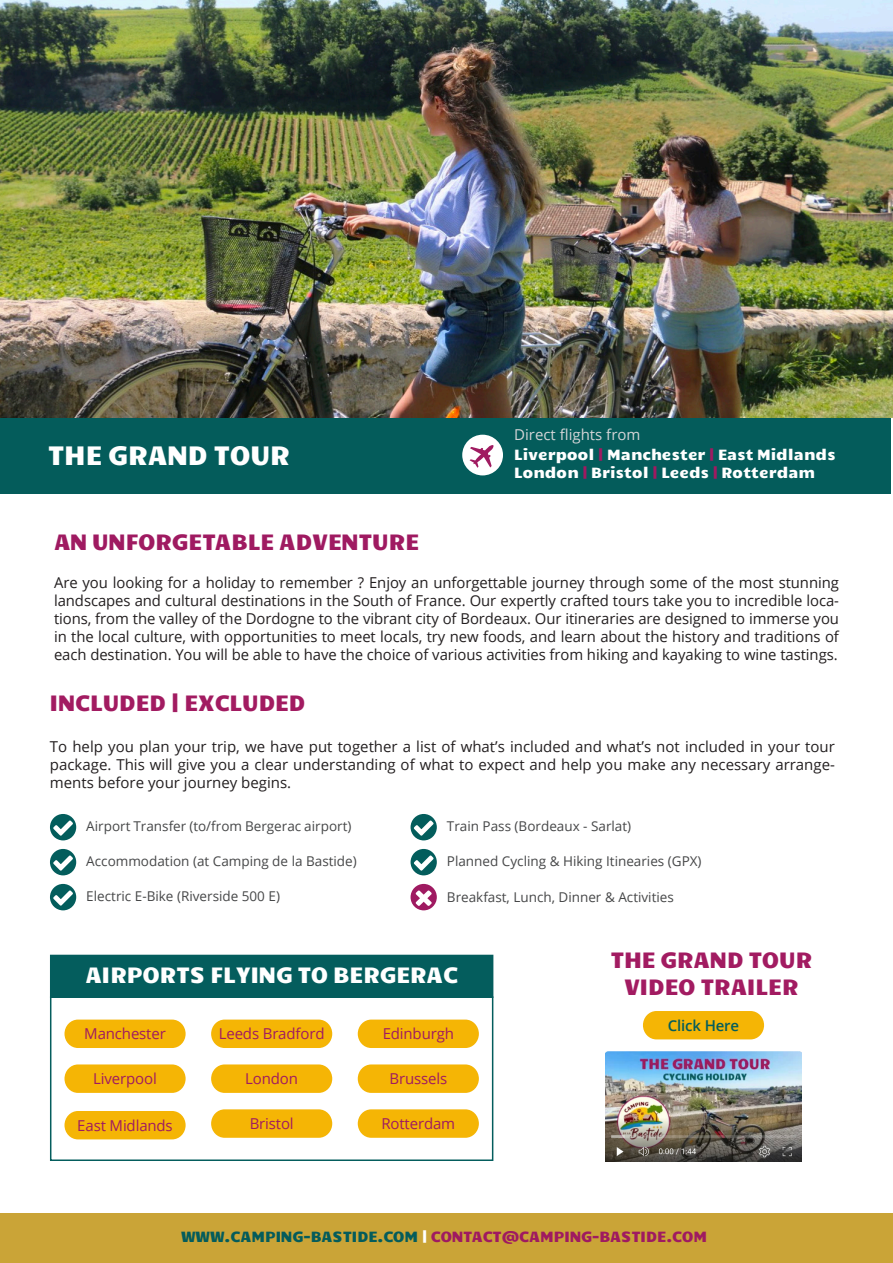
<style>
.page{position:relative;width:893px;height:1263px;background:#fff}
.page>*{position:absolute;margin:0;border:0;box-sizing:border-box;transform-origin:0 0}
.t1{font:27px "Candal";color:#fff}
.t2{font:22.5px/27px "Candal";color:#a21b61;text-align:center}
.t3{font:22.5px "Candal";color:#fff}
.t4{font:22.5px "Candal";color:#9f1a61}
.t5{font:15px/18px "Open Sans";color:#231f20;text-align:justify}
.t6{font:15px "Open Sans";letter-spacing:-.01em;color:#9f1a61}
.t7{font:15px/18px "Candal";color:#fff}
.t8{font:15px "Candal";color:#9f1a61}
.t9{font:15px "Open Sans";color:#d4d5d7}
.t10{font:600 15px "Open Sans";letter-spacing:-.01em;color:#035d5c}
.t11{font:13.5px "Open Sans";color:#464748}
.s1{color:#9f1a61}
.s2{color:#045c5b}
.s3{color:#fff}
</style>
<div class="page">
<div style="left:50px;top:814px;width:26px;height:26px;background:#035d5c;border-radius:50%"></div>
<svg style="left:53px;top:820px;width:20px;height:16px"></svg>
<div style="left:50px;top:849px;width:26px;height:26px;background:#035d5c;border-radius:50%"></div>
<svg style="left:53px;top:855px;width:20px;height:16px"></svg>
<div style="left:411px;top:814px;width:26px;height:26px;background:#035d5c;border-radius:50%"></div>
<svg style="left:414px;top:820px;width:19px;height:16px"></svg>
<div style="left:50px;top:884px;width:26px;height:26px;background:#035d5c;border-radius:50%"></div>
<svg style="left:53px;top:890px;width:20px;height:16px"></svg>
<div style="left:411px;top:849px;width:26px;height:26px;background:#035d5c;border-radius:50%"></div>
<svg style="left:414px;top:855px;width:19px;height:16px"></svg>
<div style="left:411px;top:884px;width:26px;height:26px;background:#9f1a61;border-radius:50%"></div>
<svg style="left:416px;top:890px;width:16px;height:16px"></svg>
<div style="left:0;top:1214px;width:893px;height:49px;background:#caa437"></div>
<div style="left:0;top:416px;width:891px;height:78px;background:#045c5b"></div>
<svg style="left:461px;top:433px;width:43px;height:44px"></svg>
<div style="left:459px;top:432px;width:47px;height:46px;border:3px solid #045c5b;border-radius:50%"></div>
<svg style="left:470px;top:445px;width:24px;height:23px"></svg>
<img style="left:0;top:0;width:893px;height:417px">
<div style="left:50px;top:955px;width:443px;height:43px;background:#045d5d"></div>
<div style="left:50px;top:996px;width:443px;height:165px;border:2px solid #045d5d"></div>
<div style="left:64px;top:1019px;width:122px;height:29px;background:#f5b505;border-radius:14px"></div>
<div style="left:64px;top:1064px;width:122px;height:29px;background:#f5b505;border-radius:14px"></div>
<div style="left:211px;top:1019px;width:121px;height:29px;background:#f5b505;border-radius:14px"></div>
<div style="left:64px;top:1111px;width:122px;height:28px;background:#f5b505;border-radius:14px"></div>
<div style="left:211px;top:1064px;width:121px;height:29px;background:#f5b505;border-radius:14px"></div>
<div style="left:211px;top:1109px;width:121px;height:29px;background:#f5b505;border-radius:14px"></div>
<div style="left:358px;top:1019px;width:121px;height:29px;background:#f5b505;border-radius:14px"></div>
<div style="left:358px;top:1064px;width:121px;height:29px;background:#f5b505;border-radius:14px"></div>
<div style="left:358px;top:1109px;width:121px;height:29px;background:#f5b505;border-radius:14px"></div>
<div style="left:643px;top:1011px;width:121px;height:28px;background:#f5b505;border-radius:14px"></div>
<img style="left:605px;top:1051px;width:197px;height:111px">
<p class="t9" style="left:514px;top:425px;width:128px">Direct flights from</p>
<p class="t1" style="left:48px;top:436px;width:244px">THE GRAND TOUR</p>
<p class="t7" style="left:514px;top:446px;width:323px">Liverpool <span class="s1">|</span> Manchester <span class="s1">|</span> East Midlands<br>London <span class="s1">|</span> Bristol <span class="s1">|</span> Leeds <span class="s1">|</span> Rotterdam</p>
<p class="t4" style="left:54px;top:526px;width:367px">AN UNFORGETABLE ADVENTURE</p>
<p class="t5" style="left:54px;top:574px;width:787px">Are you looking for a holiday to remember ? Enjoy an unforgettable journey through some of the most stunning landscapes and cultural destinations in the South of France. Our expertly crafted tours take you to incredible loca&shy;tions, from the valley of the Dordogne to the vibrant city of Bordeaux. Our itineraries are designed to immerse you in the local culture, with opportunities to meet locals, try new foods, and learn about the history and traditions of each destination. You will be able to have the choice of various activities from hiking and kayaking to wine tastings.</p>
<p class="t2" style="left:50px;top:690px;width:257px">INCLUDED | EXCLUDED</p>
<p class="t5" style="left:50px;top:738px;width:786px">To help you plan your trip, we have put together a list of what’s included and what’s not included in your tour package. This will give you a clear understanding of what to expect and help you make any necessary arrange&shy;ments before your journey begins.</p>
<p class="t11" style="left:86px;top:817px;width:267px">Airport Transfer (to/from Bergerac airport)</p>
<p class="t11" style="left:86px;top:852px;width:272px">Accommodation (at Camping de la Bastide)</p>
<p class="t11" style="left:447px;top:817px;width:186px">Train Pass (Bordeaux - Sarlat)</p>
<p class="t11" style="left:447px;top:852px;width:256px">Planned Cycling &amp; Hiking Itinearies (GPX)</p>
<p class="t11" style="left:447px;top:888px;width:228px">Breakfast, Lunch, Dinner &amp; Activities</p>
<p class="t11" style="left:86px;top:887px;width:195px">Electric E-Bike (Riverside 500 E)</p>
<p class="t3" style="left:85px;top:959px;width:374px">AIRPORTS FLYING TO BERGERAC</p>
<p class="t6" style="left:84px;top:1023px;width:83px">Manchester</p>
<p class="t6" style="left:93px;top:1068px;width:65px">Liverpool</p>
<p class="t6" style="left:77px;top:1115px;width:97px">East Midlands</p>
<p class="t6" style="left:219px;top:1023px;width:107px">Leeds Bradford</p>
<p class="t6" style="left:245px;top:1068px;width:54px">London</p>
<p class="t6" style="left:250px;top:1113px;width:46px">Bristol</p>
<p class="t6" style="left:383px;top:1023px;width:73px">Edinburgh</p>
<p class="t6" style="left:389px;top:1068px;width:59px">Brussels</p>
<p class="t6" style="left:381px;top:1113px;width:75px">Rotterdam</p>
<p class="t2" style="left:610px;top:947px;width:203px">THE GRAND TOUR<br>VIDEO TRAILER</p>
<p class="t10" style="left:668px;top:1015px;width:73px">Click Here</p>
<p class="t8" style="left:181px;top:1226px;width:528px"><span class="s2">WWW.CAMPING-BASTIDE.COM</span> <span class="s3">|</span> CONTACT@CAMPING-BASTIDE.COM</p>
</div>
